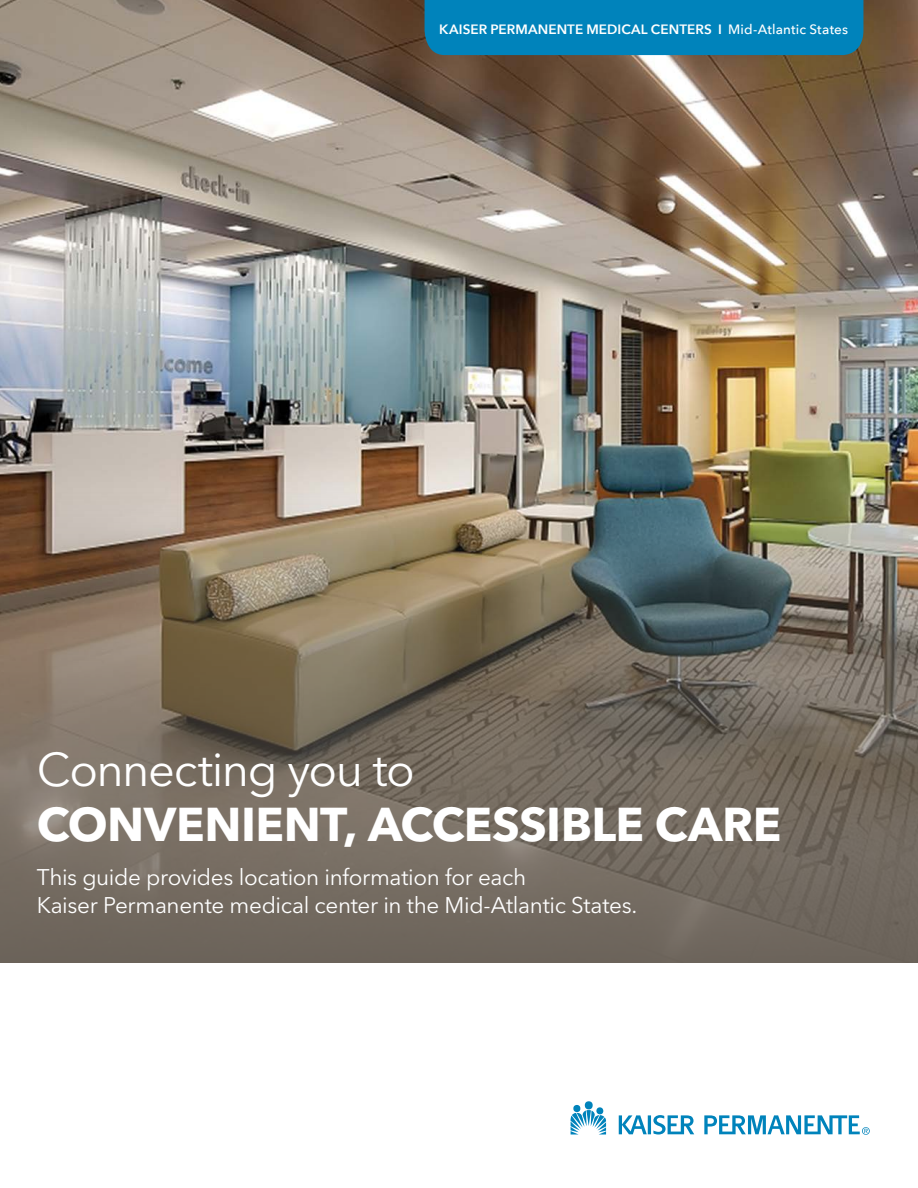
<style>
.page{position:relative;width:918px;height:1188px;background:#fff}
.page>*{position:absolute;margin:0;border:0;box-sizing:border-box;transform-origin:0 0}
.t1{font:700 46.95px/55.3px "Avenir Next LT Pro";letter-spacing:-.01em;color:#fff}
.t2{font:22.5px/28.5px "Avenir Next LT Pro";letter-spacing:-.015em;color:#fff}
.t3{font:600 13.5px "Avenir Next";letter-spacing:.005em;color:#fff}
.s1{font-weight:500}
.s2{font-weight:400}
</style>
<div class="page">
<img style="left:0;top:0;width:918px;height:491px">
<svg style="left:0;top:491px;width:918px;height:472px;background:#797061"></svg>
<svg style="left:570px;top:1104px;width:36px;height:31px"></svg>
<div style="left:585px;top:1101px;width:8px;height:8px;background:#0083bb;border-radius:50%"></div>
<hr style="left:648px;top:1115px;width:3px;height:19px;background:#0083bb">
<svg style="left:619px;top:1115px;width:28px;height:19px"></svg>
<svg style="left:653px;top:1115px;width:41px;height:20px"></svg>
<svg style="left:704px;top:1115px;width:166px;height:20px"></svg>
<div style="left:425px;top:0;width:438px;height:55px;background:#0083bb"></div>
<p class="t3" style="left:439px;top:18px;width:410px">KAISER PERMANENTE MEDICAL CENTERS I <span class="s1">Mid-Atlantic States</span></p>
<h1 class="t1" style="left:37px;top:742px;width:746px"><span class="s2">Connecting you to<br></span>CONVENIENT, ACCESSIBLE CARE</h1>
<p class="t2" style="left:37px;top:863px;width:602px">This guide provides location information for each<br>Kaiser Permanente medical center in the Mid-Atlantic States.</p>
</div>
